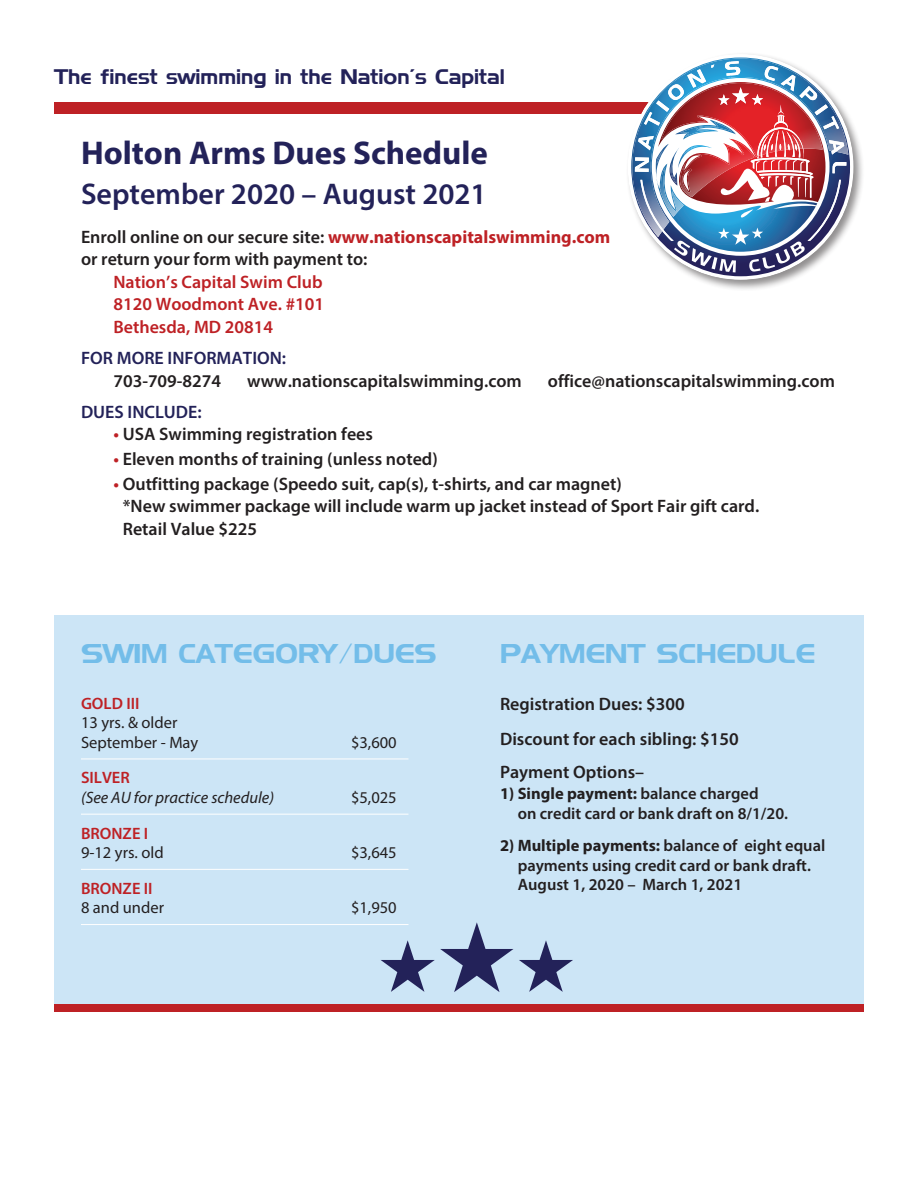
<style>
.page{position:relative;width:918px;height:1188px;background:#fff}
.page>*{position:absolute;margin:0;border:0;box-sizing:border-box;transform-origin:0 0}
.t1{font:72px "Zapf Dingbats ITC";color:#232259}
.t2{font:700 33px "Myriad Pro";color:#232259}
.t3{font:600 30px "Myriad Pro";color:#232259}
.t4{font:27px "Denmark";color:#73bde9}
.t5{font:21px "Denmark";color:#232259}
.t6{font:600 18px/22.5px "Myriad Pro";color:#231f20}
.t7{font:600 18px/22.5px "Myriad Pro";color:#be2125;text-align:justify}
.t8{font:600 18px "Myriad Pro";color:#232259}
.t9{font:600 16.5px/19.5px "Myriad Pro";color:#231f20}
.t10{font:16.5px/19.5px "Myriad Pro";color:#231f20}
.t11{font:600 16.5px "Myriad Pro";color:#be2125}
.t12{font:italic 16.5px "Myriad Pro";color:#231f20}
.s1{font-weight:700;color:#be2125}
.s2{color:#be2125}
.s3{font-weight:700}
</style>
<div class="page">
<div style="left:54px;top:102px;width:759px;height:12px;background:#be2125"></div>
<div style="left:625px;top:52px;width:240px;height:239px;background:#231f20;opacity:.5"></div>
<svg style="left:631px;top:58px;width:219px;height:218px"></svg>
<img style="left:671px;top:59px;width:59px;height:2px">
<img style="left:730px;top:59px;width:74px;height:2px">
<img style="left:632px;top:104px;width:3px;height:126px">
<img style="left:846px;top:118px;width:2px;height:37px">
<img style="left:635px;top:61px;width:211px;height:211px">
<div style="left:54px;top:615px;width:810px;height:393px;background:#cce5f6"></div>
<hr style="left:81px;top:759px;width:327px;height:1px;background:#fff">
<hr style="left:81px;top:814px;width:327px;height:1px;background:#fff">
<hr style="left:81px;top:869px;width:327px;height:1px;background:#fff">
<hr style="left:81px;top:924px;width:327px;height:1px;background:#fff">
<div style="left:54px;top:1004px;width:810px;height:7px;background:#be2125"></div>
<p class="t5" style="left:54px;top:64px;width:453px">The finest swimming in the Nation’s Capital</p>
<h2 class="t2" style="left:81px;top:131px;width:409px">Holton Arms Dues Schedule</h2>
<h3 class="t3" style="left:81px;top:175px;width:407px">September 2020 – August 2021</h3>
<p class="t6" style="left:81px;top:225px;width:531px">Enroll online on our secure site: <span class="s1">www.nationscapitalswimming.com </span>or return your form with payment to:</p>
<p class="t7" style="left:113px;top:270px;width:212px">Nation’s Capital Swim Club 8120 Woodmont Ave. #101<br>Bethesda, MD 20814</p>
<p class="t8" style="left:81px;top:347px;width:207px">FOR MORE INFORMATION:</p>
<p class="t6" style="left:113px;top:369px;width:109px">703-709-8274</p>
<p class="t6" style="left:247px;top:369px;width:276px">www.nationscapitalswimming.com</p>
<p class="t6" style="left:548px;top:369px;width:289px">office@nationscapitalswimming.com</p>
<p class="t8" style="left:81px;top:400px;width:122px">DUES INCLUDE:</p>
<p class="t6" style="left:113px;top:422px;width:261px"><span class="s2">•</span> USA Swimming registration fees</p>
<p class="t6" style="left:113px;top:447px;width:326px"><span class="s2">•</span> Eleven months of training (unless noted)</p>
<p class="t6" style="left:123px;top:472px;width:638px;text-indent:-9px"><span class="s2">•</span> Outfitting package (Speedo suit, cap(s), t-shirts, and car magnet)<br>*New swimmer package will include warm up jacket instead of Sport Fair gift card.<br>Retail Value $225</p>
<h3 class="t4" style="left:81px;top:637px;width:357px">SWIM CATEGORY/DUES</h3>
<p class="t11" style="left:81px;top:693px;width:60px">GOLD III</p>
<p class="t10" style="left:81px;top:713px;width:119px">13 yrs. &amp; older<br>September - May</p>
<h3 class="t4" style="left:500px;top:637px;width:317px">PAYMENT SCHEDULE</h3>
<p class="t6" style="left:500px;top:686px;width:240px;line-height:35.4px">Registration Dues: $300<br>Discount for each sibling: $150</p>
<p class="t6" style="left:500px;top:760px;width:146px">Payment Options–</p>
<p class="t9" style="left:518px;top:784px;width:272px;text-indent:-18px"><span class="s3">1) Single payment:</span> balance charged<br>on credit card or bank draft on 8/1/20.</p>
<p class="t9" style="left:518px;top:836px;width:309px;text-indent:-18px"><span class="s3">2) Multiple payments:</span> balance of eight equal payments using credit card or bank draft.<br>August 1, 2020 – March 1, 2021</p>
<p class="t10" style="left:351px;top:732px;width:47px">$3,600</p>
<p class="t11" style="left:81px;top:767px;width:50px">SILVER</p>
<p class="t12" style="left:81px;top:787px;width:195px">(See AU for practice schedule)</p>
<p class="t10" style="left:351px;top:787px;width:47px">$5,025</p>
<p class="t11" style="left:81px;top:823px;width:69px">BRONZE I</p>
<p class="t10" style="left:81px;top:843px;width:84px">9-12 yrs. old</p>
<p class="t10" style="left:351px;top:843px;width:47px">$3,645</p>
<p class="t11" style="left:81px;top:878px;width:73px">BRONZE II</p>
<p class="t10" style="left:81px;top:898px;width:85px">8 and under</p>
<p class="t10" style="left:351px;top:898px;width:47px">$1,950</p>
<h1 class="t1" style="left:378px;top:932px;width:199px">★★★</h1>
</div>
